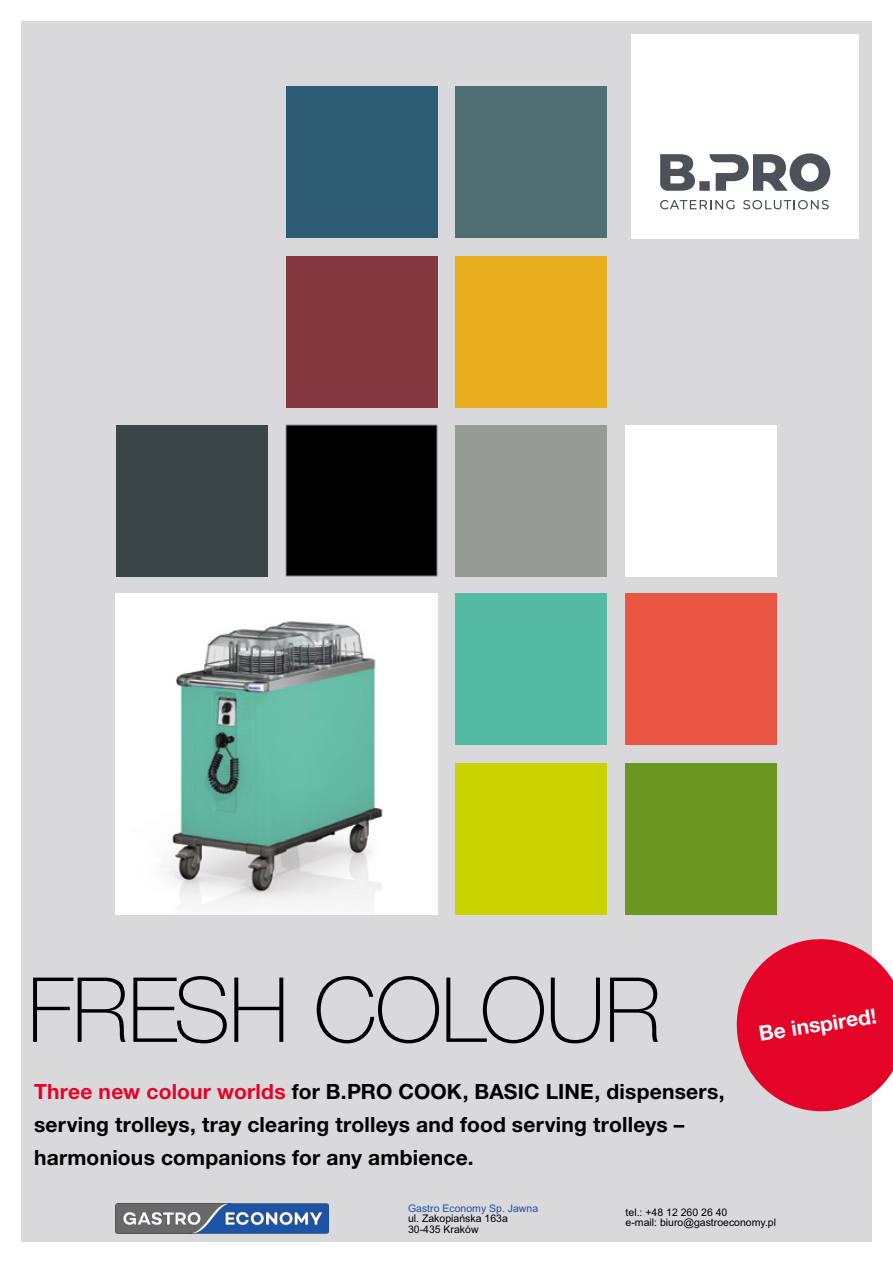
<style>
.page{position:relative;width:893px;height:1263px;background:#fff}
.page>*{position:absolute;margin:0;border:0;box-sizing:border-box;transform-origin:0 0}
.t1{font:100 90px "Helvetica Neue LTW1 G";letter-spacing:-.02em;color:#000}
.t2{font:700 21px/33px "Helvetica Neue LTW1 G";letter-spacing:.01em;color:#000}
.t3{font:700 21px "Helvetica Neue LTW1 G";color:#fff}
.t4{font:10.5px/10.5px "Arial";color:#000}
.t5{font:10.5px "Arial";color:#1d54a7}
.s1{color:#e40428}
</style>
<div class="page">
<div style="left:21px;top:21px;width:851px;height:1221px;background:#d9d8db"></div>
<div style="left:456px;top:87px;width:151px;height:151px;background:#506f72"></div>
<div style="left:456px;top:256px;width:151px;height:152px;background:#e8ae1e"></div>
<div style="left:286px;top:256px;width:151px;height:152px;background:#843941"></div>
<div style="left:286px;top:87px;width:151px;height:151px;background:#2d5c74"></div>
<div style="left:456px;top:593px;width:151px;height:151px;background:#53b9a1"></div>
<div style="left:626px;top:593px;width:151px;height:151px;background:#ea5644"></div>
<div style="left:626px;top:763px;width:151px;height:151px;background:#6a971f"></div>
<div style="left:456px;top:763px;width:151px;height:151px;background:#c8d300"></div>
<div style="left:626px;top:425px;width:151px;height:151px;background:#fff"></div>
<div style="left:456px;top:425px;width:151px;height:151px;background:#959a93"></div>
<div style="left:286px;top:425px;width:151px;height:151px;background:#000"></div>
<div style="left:286px;top:425px;width:151px;height:151px;border:1px solid #737379"></div>
<div style="left:116px;top:425px;width:151px;height:151px;background:#3b4646"></div>
<img style="left:116px;top:593px;width:321px;height:321px">
<svg style="left:736px;top:939px;width:157px;height:173px"></svg>
<div style="left:631px;top:34px;width:228px;height:204px;background:#fff"></div>
<svg style="left:660px;top:153px;width:170px;height:38px"></svg>
<svg style="left:660px;top:200px;width:75px;height:9px"></svg>
<svg style="left:743px;top:200px;width:86px;height:9px"></svg>
<img style="left:116px;top:1203px;width:213px;height:31px">
<h1 class="t1" style="left:27px;top:956px;width:635px">FRESH COLOUR</h1>
<p class="t2" style="left:34px;top:1075px;width:692px"><span class="s1">Three new colour worlds</span> for B.PRO COOK, BASIC LINE, dispensers, serving trolleys, tray clearing trolleys and food serving trolleys – harmonious companions for any ambience.</p>
<p class="t3" style="left:757px;top:1021px;width:120px;rotate:-9deg">Be inspired!</p>
<p class="t5" style="left:408px;top:1204px;width:132px">Gastro Economy Sp. Jawna</p>
<p class="t4" style="left:408px;top:1214px;width:101px">ul. Zakopiańska 163a<br>30-435 Kraków</p>
<p class="t4" style="left:626px;top:1208px;width:152px">tel.: +48 12 260 26 40<br>e-mail: biuro@gastroeconomy.pl</p>
</div>
